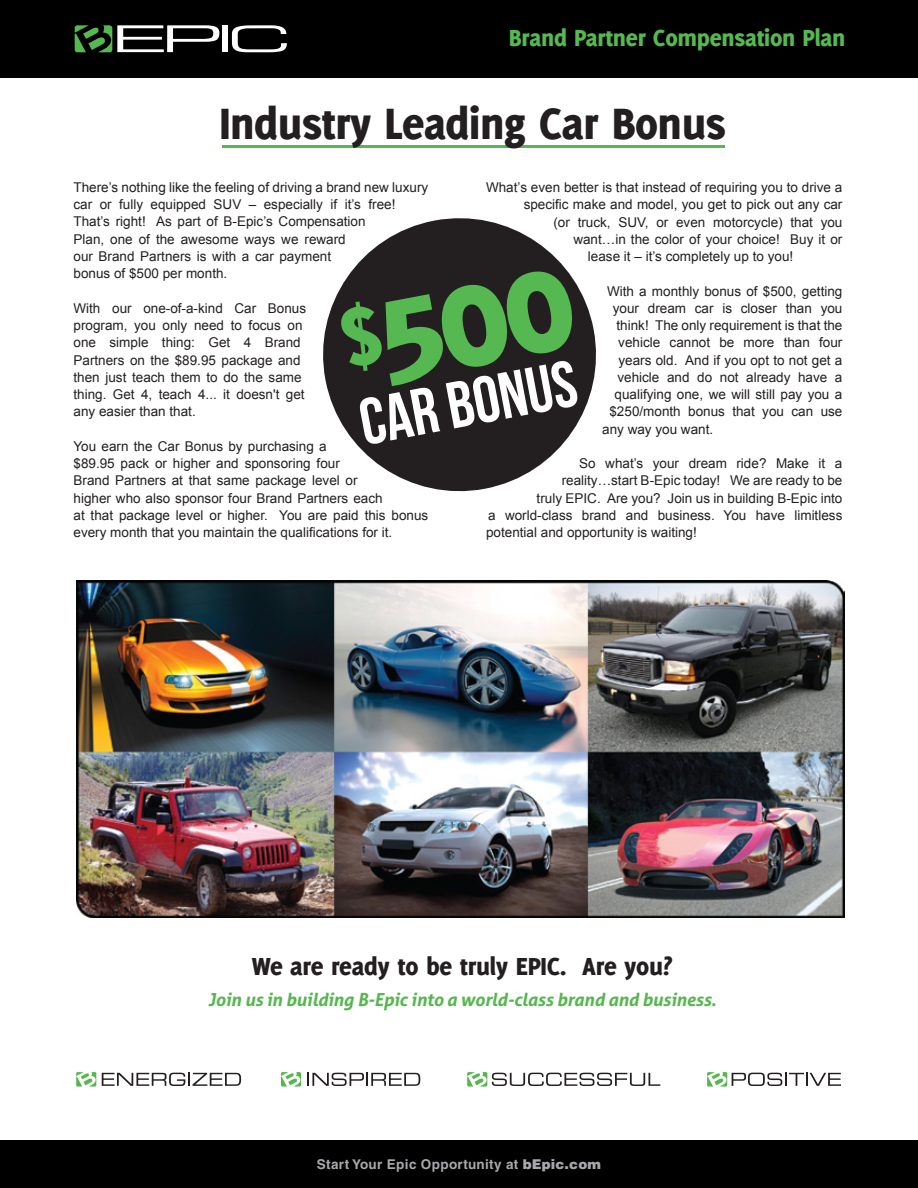
<style>
.page{position:relative;width:918px;height:1188px;background:#fff}
.page>*{position:absolute;margin:0;border:0;box-sizing:border-box;transform-origin:0 0}
.t1{font:800 48px "Delicious";letter-spacing:-.01em;color:#231f20}
.t2{font:800 27px "Delicious";letter-spacing:-.01em;color:#231f20}
.t3{font:800 25.5px "Delicious";letter-spacing:-.01em;color:#55b850}
.t4{font:italic 700 18px "Aller";letter-spacing:-.01em;color:#55b74e}
.t5{font:13.5px/17.2px "Arial";color:#231f20}
.t6{font:700 13.5px "Helvetica LT Std";letter-spacing:.025em;color:#a7a9ac}
.s1{font-weight:900}
</style>
<div class="page">
<div style="left:0;top:0;width:918px;height:78px;background:#000"></div>
<div style="left:0;top:1140px;width:918px;height:48px;background:#000"></div>
<svg style="left:75px;top:25px;width:144px;height:27px"></svg>
<div style="left:222px;top:25px;width:6px;height:27px;background:#fff"></div>
<svg style="left:232px;top:25px;width:55px;height:27px"></svg>
<hr style="left:222px;top:146px;width:503px;height:2px;background:#55b850">
<svg style="left:323px;top:218px;width:273px;height:274px;fill:#231f20"></svg>
<svg style="left:340px;top:268px;width:238px;height:177px;background:#4f674c"></svg>
<svg style="left:281px;top:1072px;width:20px;height:15px"></svg>
<svg style="left:307px;top:1073px;width:113px;height:13px"></svg>
<svg style="left:76px;top:1072px;width:20px;height:15px"></svg>
<svg style="left:102px;top:1073px;width:139px;height:13px"></svg>
<svg style="left:467px;top:1072px;width:193px;height:15px"></svg>
<svg style="left:707px;top:1072px;width:134px;height:15px"></svg>
<img style="left:76px;top:581px;width:768px;height:337px">
<h3 class="t3" style="left:509px;top:23px;width:338px">Brand Partner Compensation Plan</h3>
<h1 class="t1" style="left:219px;top:96px;width:508px">Industry Leading Car Bonus</h1>
<p class="t5" style="left:74px;top:179px;width:356px">There’s nothing like the feeling of driving a brand new luxury car or fully equipped SUV – especially if it’s free!<br>That’s right! As part of B-Epic’s Compensation<br>Plan, one of the awesome ways we reward<br>our Brand Partners is with a car payment<br>bonus of $500 per month.</p>
<p class="t5" style="left:74px;top:300px;width:234px">With our one-of-a-kind Car Bonus program, you only need to focus on one simple thing: Get 4 Brand<br>Partners on the $89.95 package and then just teach them to do the same thing. Get 4, teach 4... it doesn't get any easier than that.</p>
<p class="t5" style="left:74px;top:438px;width:356px">You earn the Car Bonus by purchasing a<br>$89.95 pack or higher and sponsoring four<br>Brand Partners at that same package level or<br>higher who also sponsor four Brand Partners each<br>at that package level or higher. You are paid this bonus every month that you maintain the qualifications for it.</p>
<p class="t5" style="left:486px;top:179px;width:358px">What’s even better is that instead of requiring you to drive a</p>
<p class="t5" style="left:524px;top:196px;width:320px">specific make and model, you get to pick out any car</p>
<p class="t5" style="left:553px;top:213px;width:290px">(or truck, SUV, or even motorcycle) that you</p>
<p class="t5" style="left:573px;top:231px;width:271px">want…in the color of your choice! Buy it or</p>
<p class="t5" style="left:588px;top:248px;width:207px">lease it – it’s completely up to you!</p>
<p class="t5" style="left:607px;top:282px;width:237px">With a monthly bonus of $500, getting</p>
<p class="t5" style="left:613px;top:300px;width:231px">your dream car is closer than you</p>
<p class="t5" style="left:617px;top:317px;width:227px">think! The only requirement is that the</p>
<p class="t5" style="left:618px;top:334px;width:226px">vehicle cannot be more than four</p>
<p class="t5" style="left:619px;top:351px;width:225px">years old. And if you opt to not get a</p>
<p class="t5" style="left:617px;top:369px;width:226px">vehicle and do not already have a</p>
<p class="t5" style="left:615px;top:386px;width:229px">qualifying one, we will still pay you a</p>
<p class="t5" style="left:609px;top:403px;width:234px">$250/month bonus that you can use</p>
<p class="t5" style="left:602px;top:420px;width:113px">any way you want.</p>
<p class="t5" style="left:579px;top:455px;width:265px">So what’s your dream ride? Make it a</p>
<p class="t5" style="left:562px;top:472px;width:282px">reality…start B-Epic today! We are ready to be</p>
<p class="t5" style="left:537px;top:489px;width:307px">truly EPIC. Are you? Join us in building B-Epic into</p>
<p class="t5" style="left:488px;top:507px;width:356px">a world-class brand and business. You have limitless</p>
<p class="t5" style="left:486px;top:524px;width:212px">potential and opportunity is waiting!</p>
<h2 class="t2" style="left:252px;top:950px;width:422px">We are ready to be truly EPIC. Are you?</h2>
<h3 class="t4" style="left:208px;top:988px;width:510px">Join us in building B-Epic into a world-class brand and business.</h3>
<p class="t6" style="left:317px;top:1156px;width:286px">Start Your Epic Opportunity at <span class="s1">bEpic.com</span></p>
</div>
